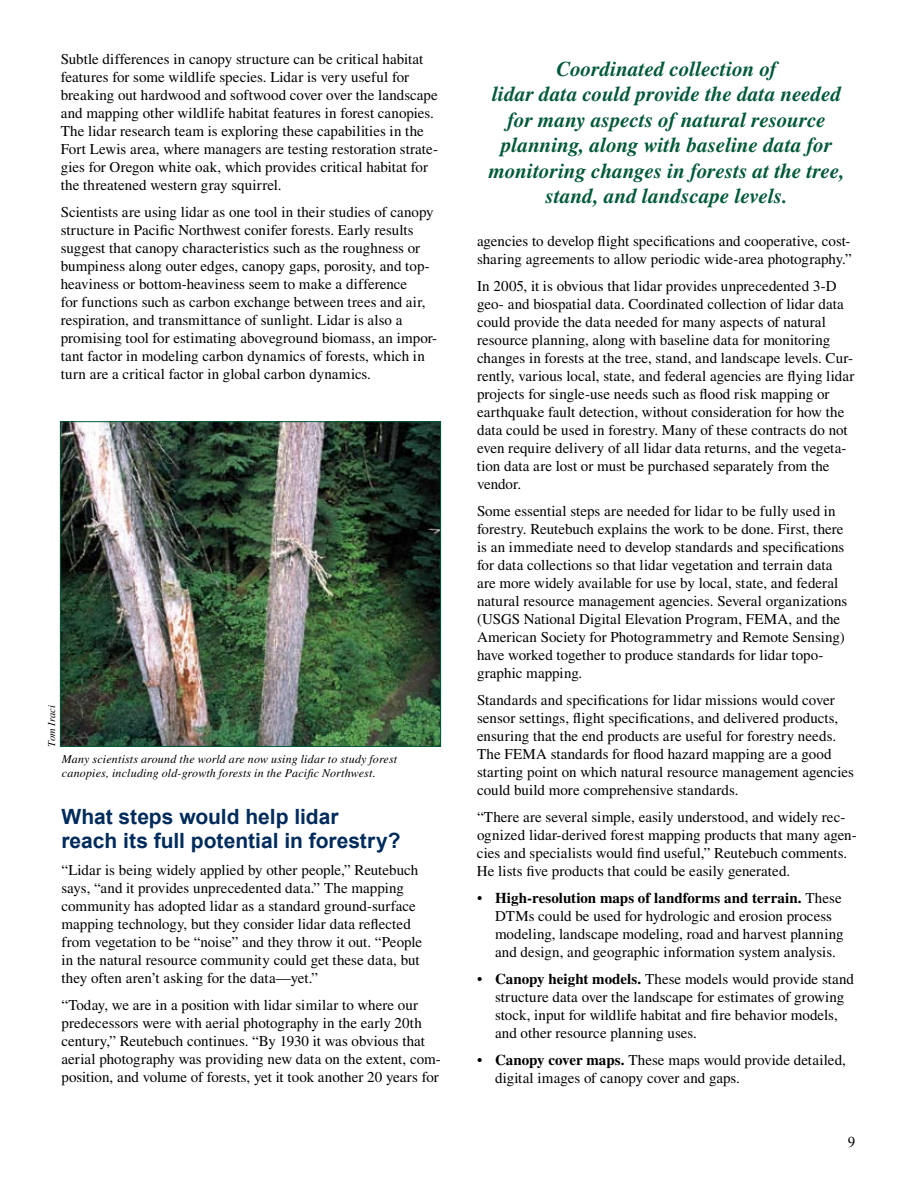
<style>
.page{position:relative;width:918px;height:1188px;background:#fff}
.page>*{position:absolute;margin:0;border:0;box-sizing:border-box;transform-origin:0 0}
.t1{font:italic 700 21px/25.5px "Times LT Std";letter-spacing:.005em;color:#005938;text-align:center}
.t2{font:700 21px/24px "Arial";color:#002b5c}
.t3{font:15px/18px "Times LT Std";color:#000}
.t4{font:italic 12px/13.5px "Times LT Std";letter-spacing:.015em;color:#000}
.t5{font:italic 10.5px "Times LT Std";color:#000}
.s1{font-weight:700}
</style>
<div class="page">
<img style="left:62px;top:423px;width:377px;height:322px">
<div style="left:60px;top:421px;width:381px;height:326px;border:1px solid #005938"></div>
<p class="t3" style="left:61px;top:50px;width:379px">Subtle differences in canopy structure can be critical habitat features for some wildlife species. Lidar is very useful for breaking out hardwood and softwood cover over the landscape and mapping other wildlife habitat features in forest canopies.<br>The lidar research team is exploring these capabilities in the Fort Lewis area, where managers are testing restoration strate&shy;gies for Oregon white oak, which provides critical habitat for the threatened western gray squirrel.</p>
<p class="t3" style="left:61px;top:203px;width:378px">Scientists are using lidar as one tool in their studies of canopy structure in Pacific Northwest conifer forests. Early results suggest that canopy characteristics such as the roughness or bumpiness along outer edges, canopy gaps, porosity, and top&shy;heaviness or bottom-heaviness seem to make a difference<br>for functions such as carbon exchange between trees and air, respiration, and transmittance of sunlight. Lidar is also a promising tool for estimating aboveground biomass, an impor&shy;tant factor in modeling carbon dynamics of forests, which in turn are a critical factor in global carbon dynamics.</p>
<p class="t5" style="left:46px;top:747px;width:43px;rotate:-90deg">Tom Iraci</p>
<p class="t4" style="left:62px;top:753px;width:337px">Many scientists around the world are now using lidar to study forest canopies, including old-growth forests in the Pacific Northwest.</p>
<h1 class="t2" style="left:62px;top:805px;width:341px">What steps would help lidar<br>reach its full potential in forestry?</h1>
<p class="t3" style="left:61px;top:861px;width:362px">“Lidar is being widely applied by other people,” Reutebuch says, “and it provides unprecedented data.” The mapping community has adopted lidar as a standard ground-surface mapping technology, but they consider lidar data reflected from vegetation to be “noise” and they throw it out. “People in the natural resource community could get these data, but they often aren’t asking for the data—yet.”</p>
<p class="t3" style="left:61px;top:996px;width:381px">“Today, we are in a position with lidar similar to where our predecessors were with aerial photography in the early 20th century,” Reutebuch continues. “By 1930 it was obvious that aerial photography was providing new data on the extent, com&shy;position, and volume of forests, yet it took another 20 years for</p>
<h1 class="t1" style="left:489px;top:56px;width:358px">Coordinated collection of<br>lidar data could provide the data needed for many aspects of natural resource planning, along with baseline data for monitoring changes in forests at the tree, stand, and landscape levels.</h1>
<p class="t3" style="left:477px;top:232px;width:376px">agencies to develop flight specifications and cooperative, cost&shy;sharing agreements to allow periodic wide-area photography.”</p>
<p class="t3" style="left:477px;top:277px;width:379px">In 2005, it is obvious that lidar provides unprecedented 3-D geo- and biospatial data. Coordinated collection of lidar data could provide the data needed for many aspects of natural resource planning, along with baseline data for monitoring changes in forests at the tree, stand, and landscape levels. Cur&shy;rently, various local, state, and federal agencies are flying lidar projects for single-use needs such as flood risk mapping or earthquake fault detection, without consideration for how the data could be used in forestry. Many of these contracts do not even require delivery of all lidar data returns, and the vegeta&shy;tion data are lost or must be purchased separately from the vendor.</p>
<p class="t3" style="left:477px;top:502px;width:372px">Some essential steps are needed for lidar to be fully used in forestry. Reutebuch explains the work to be done. First, there is an immediate need to develop standards and specifications for data collections so that lidar vegetation and terrain data are more widely available for use by local, state, and federal natural resource management agencies. Several organizations (USGS National Digital Elevation Program, FEMA, and the American Society for Photogrammetry and Remote Sensing) have worked together to produce standards for lidar topo&shy;graphic mapping.</p>
<p class="t3" style="left:477px;top:691px;width:378px">Standards and specifications for lidar missions would cover sensor settings, flight specifications, and delivered products, ensuring that the end products are useful for forestry needs.<br>The FEMA standards for flood hazard mapping are a good starting point on which natural resource management agencies could build more comprehensive standards.</p>
<p class="t3" style="left:477px;top:808px;width:381px">“There are several simple, easily understood, and widely rec&shy;ognized lidar-derived forest mapping products that many agen&shy;cies and specialists would find useful,” Reutebuch comments.<br>He lists five products that could be easily generated.</p>
<p class="t3" style="left:495px;top:889px;width:350px;text-indent:-18px">• <span class="s1">High-resolution maps of landforms and terrain.</span> These DTMs could be used for hydrologic and erosion process modeling, landscape modeling, road and harvest planning and design, and geographic information system analysis.</p>
<p class="t3" style="left:495px;top:970px;width:361px;text-indent:-18px">• <span class="s1">Canopy height models.</span> These models would provide stand structure data over the landscape for estimates of growing stock, input for wildlife habitat and fire behavior models, and other resource planning uses.</p>
<p class="t3" style="left:495px;top:1051px;width:353px;text-indent:-18px">• <span class="s1">Canopy cover maps.</span> These maps would provide detailed, digital images of canopy cover and gaps.</p>
</div>
